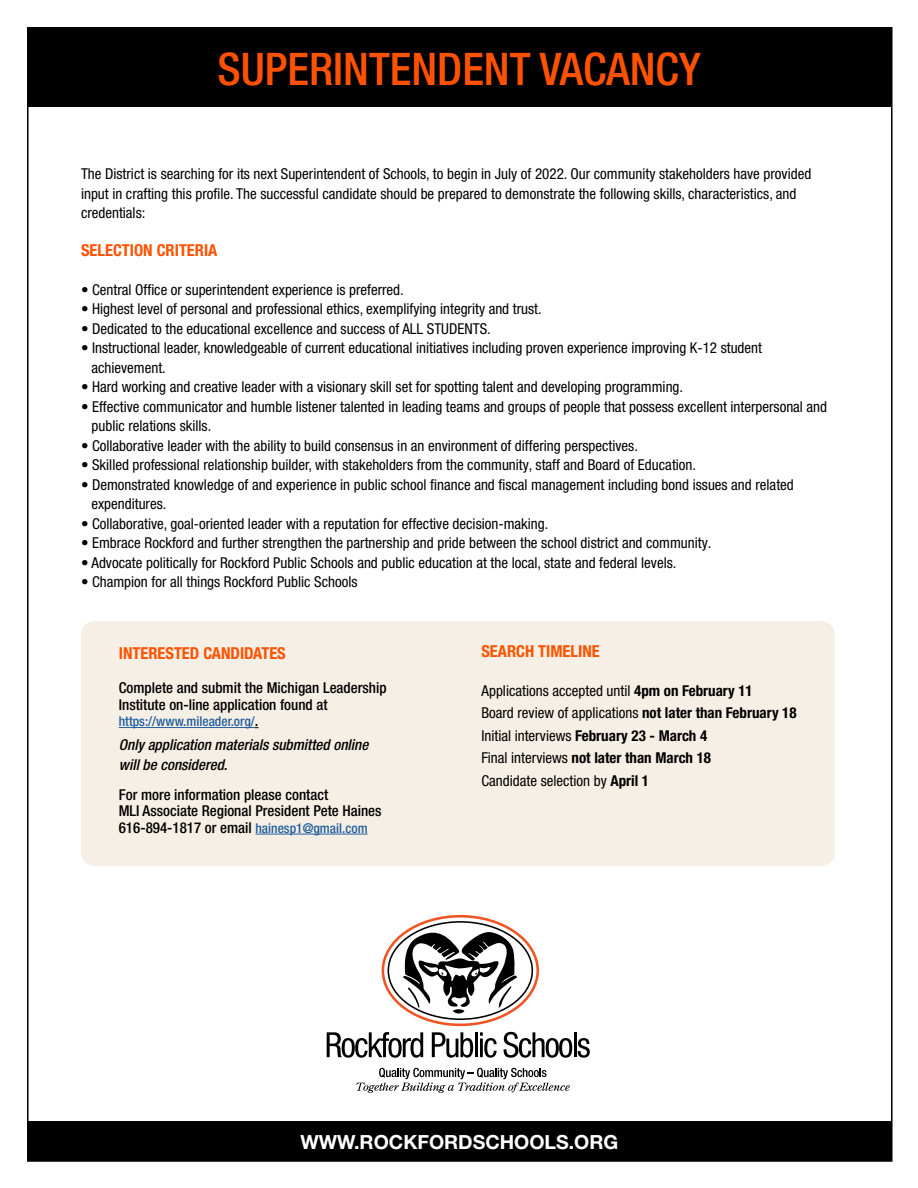
<style>
.page{position:relative;width:918px;height:1188px;background:#fff}
.page>*{position:absolute;margin:0;border:0;box-sizing:border-box;transform-origin:0 0}
.t1{font:500 condensed 45px "Helvetica Neue LT Pro";color:#ff5200}
.t2{font:700 19.5px "Helvetica Neue LT Pro";color:#fff}
.t3{font:700 condensed 16.5px "Helvetica Neue LT Pro";color:#ff5200}
.t4{font:condensed 15px/19.5px "Helvetica Neue LT Pro";color:#000}
.t5{font:500 condensed 15px/16.5px "Helvetica Neue LT Pro";color:#000}
.t6{font:italic 500 condensed 15px/19.5px "Helvetica Neue LT Pro";color:#000}
.t7{font:500 condensed 13.5px "Helvetica Neue LT Pro";color:#215e9e}
.s1{font-size:15px;color:#000}
.s2{font-size:13.5px;color:#215e9e}
.s3{font-weight:700}
</style>
<div class="page">
<div style="left:81px;top:621px;width:754px;height:245px;background:#f6efe5;border-radius:14px"></div>
<hr style="left:119px;top:727px;width:136px;height:1px;background:#215e9e">
<hr style="left:255px;top:834px;width:113px;height:1px;background:#215e9e">
<div style="left:27px;top:27px;width:864px;height:80px;background:#000"></div>
<div style="left:28px;top:1121px;width:863px;height:40px;background:#000"></div>
<svg style="left:383px;top:916px;width:155px;height:109px"></svg>
<div style="left:382px;top:915px;width:157px;height:111px;border:3px solid #f05423;border-radius:50%"></div>
<div style="left:388px;top:921px;width:145px;height:99px;border:2px solid #000;border-radius:50%"></div>
<svg style="left:402px;top:929px;width:115px;height:85px"></svg>
<svg style="left:356px;top:1068px;width:214px;height:25px"></svg>
<svg style="left:327px;top:1032px;width:96px;height:26px"></svg>
<svg style="left:432px;top:1032px;width:41px;height:26px"></svg>
<hr style="left:475px;top:1032px;width:3px;height:25px;background:#000">
<svg style="left:480px;top:1032px;width:17px;height:26px"></svg>
<svg style="left:504px;top:1032px;width:68px;height:26px"></svg>
<hr style="left:574px;top:1032px;width:2px;height:25px;background:#000">
<svg style="left:578px;top:1038px;width:12px;height:20px"></svg>
<h1 class="t1" style="left:217px;top:42px;width:485px">SUPERINTENDENT VACANCY</h1>
<p class="t4" style="left:81px;top:164px;width:732px">The District is searching for its next Superintendent of Schools, to begin in July of 2022. Our community stakeholders have provided input in crafting this profile. The successful candidate should be prepared to demonstrate the following skills, characteristics, and credentials:</p>
<p class="t3" style="left:81px;top:240px;width:138px">SELECTION CRITERIA</p>
<p class="t4" style="left:81px;top:279px;width:324px">• Central Office or superintendent experience is preferred.</p>
<p class="t4" style="left:81px;top:299px;width:462px">• Highest level of personal and professional ethics, exemplifying integrity and trust.</p>
<p class="t4" style="left:81px;top:318px;width:411px">• Dedicated to the educational excellence and success of ALL STUDENTS.</p>
<p class="t4" style="left:92px;top:338px;width:672px;text-indent:-10px">• Instructional leader, knowledgeable of current educational initiatives including proven experience improving K-12 student achievement.</p>
<p class="t4" style="left:81px;top:377px;width:604px">• Hard working and creative leader with a visionary skill set for spotting talent and developing programming.</p>
<p class="t4" style="left:92px;top:396px;width:737px;text-indent:-10px">• Effective communicator and humble listener talented in leading teams and groups of people that possess excellent interpersonal and public relations skills.</p>
<p class="t4" style="left:81px;top:435px;width:558px">• Collaborative leader with the ability to build consensus in an environment of differing perspectives.</p>
<p class="t4" style="left:81px;top:455px;width:617px">• Skilled professional relationship builder, with stakeholders from the community, staff and Board of Education.</p>
<p class="t4" style="left:92px;top:474px;width:704px;text-indent:-10px">• Demonstrated knowledge of and experience in public school finance and fiscal management including bond issues and related expenditures.</p>
<p class="t4" style="left:81px;top:513px;width:469px">• Collaborative, goal-oriented leader with a reputation for effective decision-making.</p>
<p class="t4" style="left:81px;top:533px;width:632px">• Embrace Rockford and further strengthen the partnership and pride between the school district and community.</p>
<p class="t4" style="left:81px;top:552px;width:597px">• Advocate politically for Rockford Public Schools and public education at the local, state and federal levels.</p>
<p class="t4" style="left:81px;top:572px;width:278px">• Champion for all things Rockford Public Schools</p>
<p class="t3" style="left:119px;top:643px;width:169px">INTERESTED CANDIDATES</p>
<p class="t5" style="left:119px;top:679px;width:269px">Complete and submit the Michigan Leadership<br>Institute on-line application found at</p>
<p class="t7" style="left:119px;top:713px;width:141px">https://www.mileader.org/<span class="s1">.</span></p>
<p class="t6" style="left:119px;top:735px;width:251px">Only application materials submitted online will be considered.</p>
<p class="t5" style="left:119px;top:786px;width:264px">For more information please contact<br>MLI Associate Regional President Pete Haines<br>616-894-1817 or email <span class="s2">hainesp1@gmail.com</span></p>
<p class="t3" style="left:481px;top:641px;width:120px">SEARCH TIMELINE</p>
<p class="t4" style="left:481px;top:679px;width:317px;line-height:22.5px">Applications accepted until <span class="s3">4pm on February 11<br></span>Board review of applications <span class="s3">not later than February 18<br></span>Initial interviews <span class="s3">February 23 - March 4<br></span>Final interviews <span class="s3">not later than March 18<br></span>Candidate selection by <span class="s3">April 1</span></p>
<h2 class="t2" style="left:300px;top:1130px;width:319px">WWW.ROCKFORDSCHOOLS.ORG</h2>
</div>
